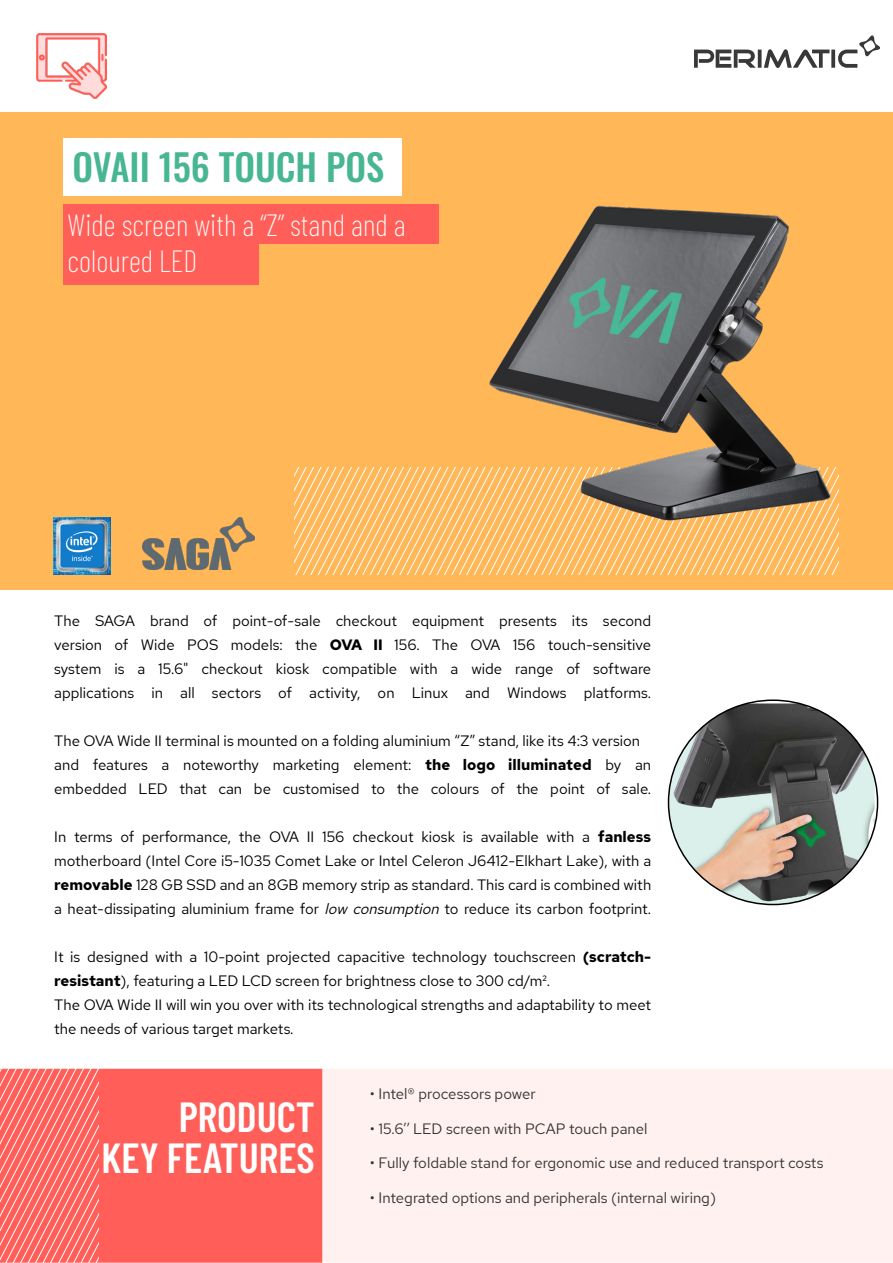
<style>
.page{position:relative;width:893px;height:1263px;background:#fff}
.page>*{position:absolute;margin:0;border:0;box-sizing:border-box;transform-origin:0 0}
.t1{font:600 42px "Barlow Condensed";color:#fff}
.t2{font:36.75px "Oswald";color:#48b693}
.t3{font:200 30px/36px "Barlow Condensed";color:#fff}
.t4{font:15px/24px "Red Hat Text";color:#000001}
.t5{font:15px "Red Hat Text";color:#333}
.s1{font-weight:700}
.s2{font-style:italic}
</style>
<div class="page">
<div style="left:322px;top:1069px;width:571px;height:194px;background:#fff1f0"></div>
<div style="left:0;top:112px;width:893px;height:478px;background:#ffb758"></div>
<svg style="left:295px;top:468px;width:544px;height:107px"></svg>
<img style="left:479px;top:205px;width:360px;height:316px">
<div style="left:63px;top:138px;width:338px;height:57px;background:#fff"></div>
<div style="left:63px;top:204px;width:376px;height:39px;background:#ff5f58"></div>
<div style="left:63px;top:243px;width:196px;height:42px;background:#ff5f58"></div>
<div style="left:99px;top:1069px;width:223px;height:194px;background:#ff5f58"></div>
<svg style="left:0;top:1068px;width:99px;height:195px;background:#ff7771"></svg>
<svg style="left:694px;top:35px;width:186px;height:33px"></svg>
<img style="left:36px;top:34px;width:70px;height:64px">
<img style="left:53px;top:517px;width:57px;height:58px">
<img style="left:143px;top:517px;width:112px;height:53px">
<img style="left:668px;top:703px;width:206px;height:201px">
<p class="t2" style="left:72px;top:134px;width:313px">OVAII 156 TOUCH POS</p>
<p class="t3" style="left:68px;top:205px;width:340px">Wide screen with a “Z” stand and a coloured LED</p>
<p class="t4" style="left:54px;top:608px;width:598px;text-align:justify">The SAGA brand of point-of-sale checkout equipment presents its second version of Wide POS models: the <span class="s1">OVA II</span> 156. The OVA 156 touch-sensitive system is a 15.6" checkout kiosk compatible with a wide range of software applications in all sectors of activity, on Linux and Windows platforms.</p>
<p class="t4" style="left:54px;top:728px;width:587px">The OVA Wide II terminal is mounted on a folding aluminium “Z” stand, like its 4:3 version</p>
<p class="t4" style="left:54px;top:752px;width:599px">and features a noteworthy marketing element: <span class="s1">the logo illuminated</span> by an embedded LED that can be customised to the colours of the point of sale.</p>
<p class="t4" style="left:54px;top:824px;width:599px;text-align:justify">In terms of performance, the OVA II 156 checkout kiosk is available with a <span class="s1">fanless </span>motherboard (Intel Core i5-1035 Comet Lake or Intel Celeron J6412-Elkhart Lake), with a <span class="s1">removable</span> 128 GB SSD and an 8GB memory strip as standard. This card is combined with a heat-dissipating aluminium frame for <span class="s2">low consumption</span> to reduce its carbon footprint.</p>
<p class="t4" style="left:54px;top:944px;width:598px">It is designed with a 10-point projected capacitive technology touchscreen <span class="s1">(scratch&shy;resistant</span>), featuring a LED LCD screen for brightness close to 300 cd/m².</p>
<p class="t4" style="left:54px;top:992px;width:598px">The OVA Wide II will win you over with its technological strengths and adaptability to meet the needs of various target markets.</p>
<p class="t1" style="left:179px;top:1087px;width:138px">PRODUCT</p>
<p class="t1" style="left:101px;top:1128px;width:215px">KEY FEATURES</p>
<p class="t5" style="left:370px;top:1084px;width:167px">• Intel® processors power</p>
<p class="t5" style="left:370px;top:1118px;width:279px">• 15.6’’ LED screen with PCAP touch panel</p>
<p class="t5" style="left:370px;top:1153px;width:455px">• Fully foldable stand for ergonomic use and reduced transport costs</p>
<p class="t5" style="left:370px;top:1187px;width:348px">• Integrated options and peripherals (internal wiring)</p>
</div>
